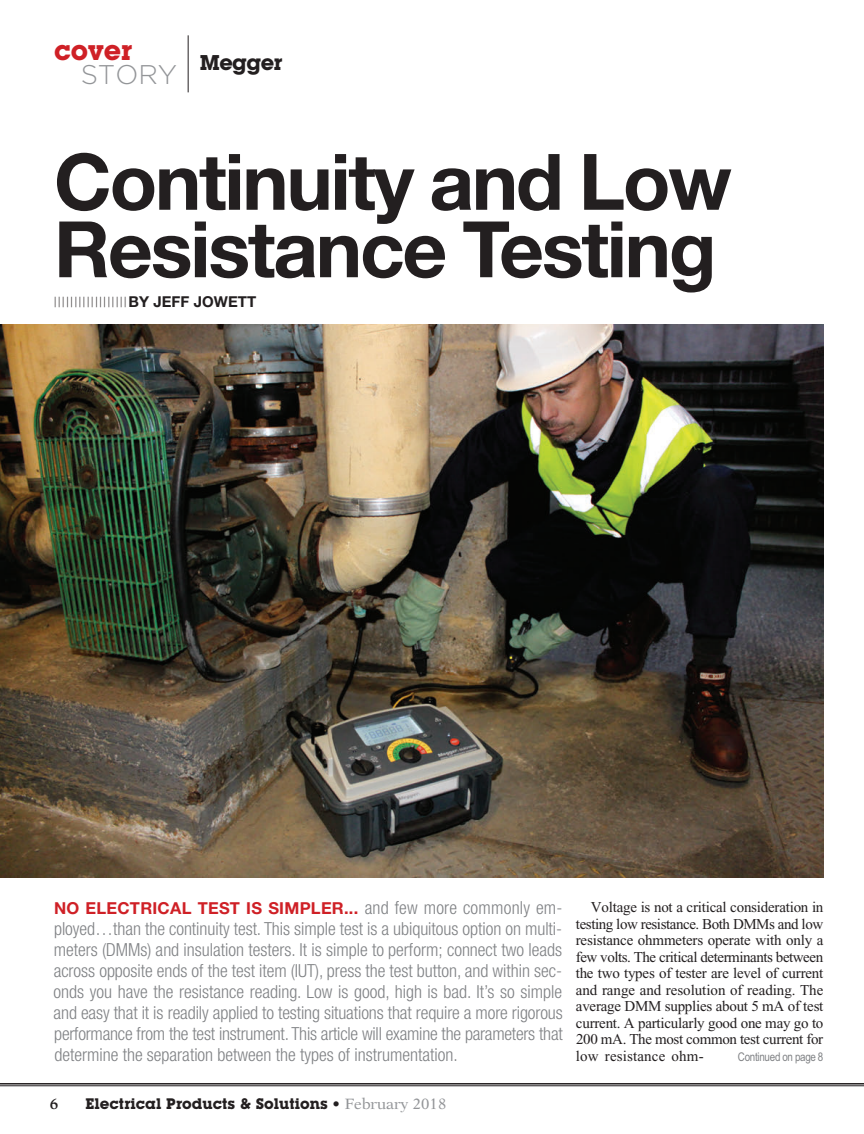
<style>
.page{position:relative;width:864px;height:1134px;background:#fff}
.page>*{position:absolute;margin:0;border:0;box-sizing:border-box;transform-origin:0 0}
.t1{font:700 78px/67.5px "Helvetica Neue";letter-spacing:-.03em;color:#231f20}
.t2{font:700 27px "Lubalin Graph IT Cby BT";color:#cf2026}
.t3{font:300 27px "Gotham";color:#939598}
.t4{font:700 21px "Lubalin Graph IT Cby BT";letter-spacing:-.03em;color:#231f20}
.t5{font:300 condensed 18px/21px "Helvetica Neue";color:#808285;text-align:justify}
.t6{font:700 16.5px "Helvetica Neue";letter-spacing:.015em;color:#cf2026}
.t7{font:15px/16.5px "Times New Roman";letter-spacing:-.02em;color:#231f20;text-align:justify}
.t8{font:700 15px "Lubalin Graph IT Cby BT";color:#231f20}
.t9{font:600 15px "New Aster";color:#231f20}
.t10{font:12px "Arial Narrow";letter-spacing:-.025em;color:#808285}
.t11{font:300 10.5px "Helvetica Neue";color:#231f20}
.s1{font-weight:700;font-size:15px}
.s2{font-weight:300;font-stretch:condensed;font-size:18px;color:#808285}
.s3{font-family:"New Aster";font-weight:600}
.s4{font-family:"New Aster";font-weight:400;color:#939598}
</style>
<div class="page">
<img style="left:0;top:325px;width:823px;height:553px">
<hr style="left:0;top:1083px;width:864px;height:2px;background:#231f20">
<hr style="left:0;top:1086px;width:864px;height:1px;background:#231f20">
<hr style="left:188px;top:35px;width:1px;height:57px;background:#231f20">
<h2 class="t2" style="left:54px;top:40px;width:80px">cover</h2>
<h2 class="t3" style="left:81px;top:65px;width:98px">STORY</h2>
<p class="t4" style="left:200px;top:55px;width:84px">Megger</p>
<h1 class="t1" style="left:54px;top:155px;width:679px">Continuity and Low<br>Resistance Testing</h1>
<p class="t11" style="left:54px;top:295px;width:204px">||||||||||||||||||<span class="s1">BY JEFF JOWETT</span></p>
<p class="t6" style="left:54px;top:903px;width:510px">NO ELECTRICAL TEST IS SIMPLER... <span class="s2">and few more commonly em-</span></p>
<p class="t5" style="left:54px;top:920px;width:511px">ployed…than the continuity test. This simple test is a ubiquitous option on multi&shy;meters (DMMs) and insulation testers. It is simple to perform; connect two leads across opposite ends of the test item (IUT), press the test button, and within sec&shy;onds you have the resistance reading. Low is good, high is bad. It’s so simple and easy that it is readily applied to testing situations that require a more rigorous performance from the test instrument. This article will examine the parameters that determine the separation between the types of instrumentation.</p>
<p class="t9" style="left:50px;top:1097px;width:10px">6</p>
<p class="t8" style="left:86px;top:1098px;width:362px">Electrical Products &amp; Solutions <span class="s3">•</span> <span class="s4">February 2018</span></p>
<p class="t7" style="left:576px;top:900px;width:249px;text-indent:15px">Voltage is not a critical consideration in testing low resistance. Both DMMs and low resistance ohmmeters operate with only a few volts. The critical determinants between the two types of tester are level of current and range and resolution of reading. The average DMM supplies about 5 mA of test current. A particularly good one may go to 200 mA. The most common test current for low resistance ohm-</p>
<p class="t10" style="left:738px;top:1049px;width:87px">Continued on page 8</p>
</div>
